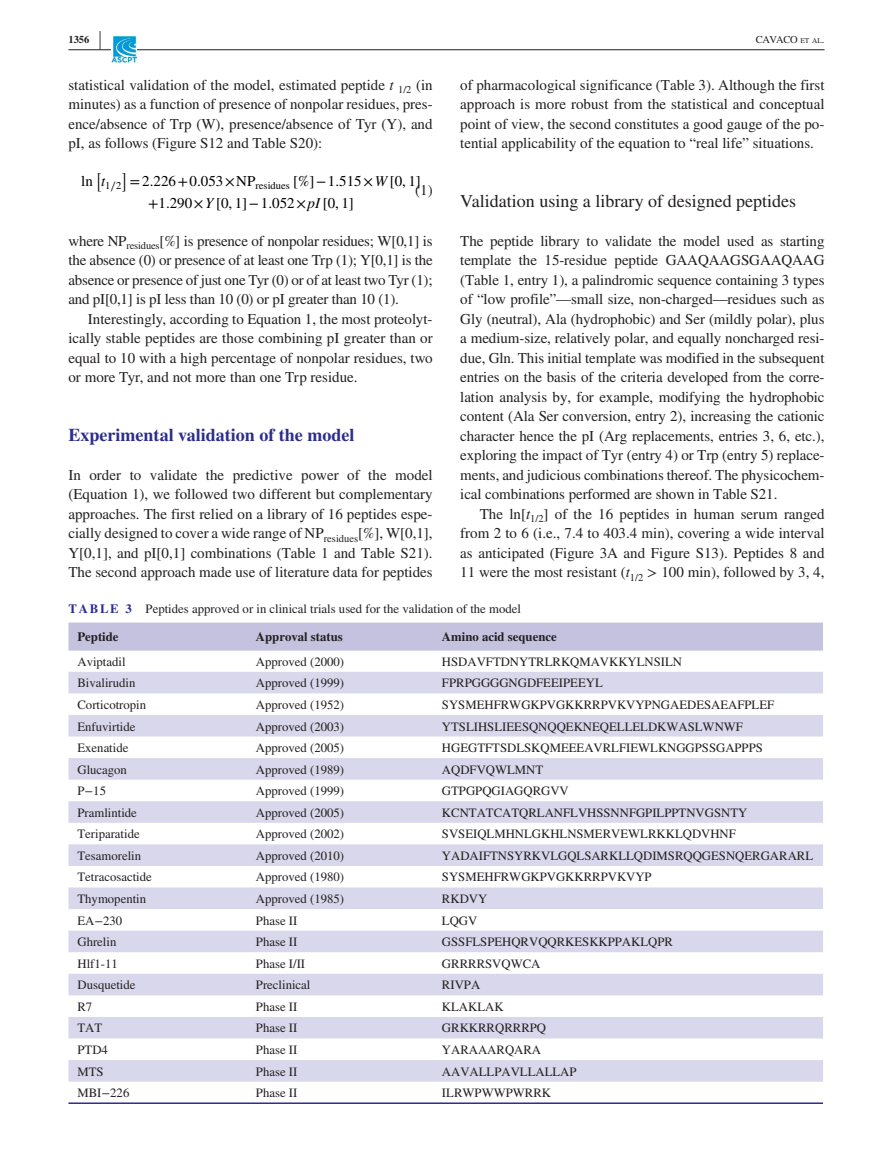
<style>
.page{position:relative;width:893px;height:1174px;background:#fff}
.page>*{position:absolute;margin:0;border:0;box-sizing:border-box;transform-origin:0 0}
.t1{font:700 25.95px "STIX";color:#231f20;scale:.36 1}
.t2{font:18px "STIX";color:#231f20}
.t3{font:700 18px "STIX";color:#2c2d8c}
.t4{font:15px/19.5px "STIX";color:#231f20;text-align:justify}
.t5{font:15px/22.4px "STIX General";color:#000}
.t6{font:15px "STIX Math Extensions";color:#000}
.t7{font:12.75px "STIX";color:#231f20}
.t8{font:700 12.75px "STIX";color:#231f20}
.t9{font:10.5px "STIX";letter-spacing:-.025em;color:#231f20}
.t10{font:700 10.5px "STIX";color:#231f20}
.t11{font:10.5px "STIX General";color:#000}
.s1{font-size:7.35px}
.s2{font-style:italic}
.s3{font-family:"STIX Math"}
.s4{font-weight:700;color:#2c2d8c}
</style>
<div class="page">
<hr style="left:68px;top:49px;width:756px;height:1px;background:#231f20">
<img style="left:111px;top:37px;width:26px;height:25px">
<div style="left:68px;top:622px;width:755px;height:28px;background:#c4c2df"></div>
<svg style="left:68px;top:672px;width:755px;height:409px;fill:#d9d7eb"></svg>
<hr style="left:68px;top:1102px;width:179px;height:2px;background:#2c2d8c">
<hr style="left:247px;top:1102px;width:186px;height:2px;background:#2c2d8c">
<hr style="left:433px;top:1102px;width:390px;height:2px;background:#2c2d8c">
<p class="t10" style="left:68px;top:33px;width:22px">1356</p>
<h1 class="t1" style="left:99px;top:25px;width:7px">|</h1>
<p class="t9" style="left:756px;top:32px;width:70px">CAVACO <span class="s1">et al</span>.</p>
<p class="t4" style="left:68px;top:76px;width:366px">statistical validation of the model, estimated peptide <span class="s2">t</span> <sub>1/2</sub> (in minutes) as a function of presence of nonpolar residues, pres&shy;ence/absence of Trp (W), presence/absence of Tyr (Y), and pI, as follows (Figure S12 and Table S20):</p>
<p class="t4" style="left:460px;top:76px;width:366px">of pharmacological significance (Table 3). Although the first approach is more robust from the statistical and conceptual point of view, the second constitutes a good gauge of the po&shy;tential applicability of the equation to “real life” situations.</p>
<p class="t5" style="left:81px;top:170px;width:13px">ln</p>
<p class="t6" style="left:95px;top:160px;width:7px">[</p>
<p class="t11" style="left:101px;top:182px;width:22px"><sup>t</sup>1<span class="s3">∕</span>2</p>
<p class="t6" style="left:122px;top:160px;width:7px">]</p>
<p class="t5" style="left:148px;top:170px;width:274px;text-indent:-18px"><span class="s3">=</span>2.226<span class="s3">+</span>0.053<span class="s3">×</span>NP<sub>residues</sub> <span class="s3">[%]−</span>1.515<span class="s3">×</span><span class="s2">W</span> <span class="s3">[</span>0, 1<span class="s3">] +</span>1.290<span class="s3">×</span><span class="s2">Y</span> <span class="s3">[</span>0, 1<span class="s3">]−</span>1.052<span class="s3">×</span><span class="s2">pI</span> <span class="s3">[</span>0, 1<span class="s3">]</span></p>
<p class="t4" style="left:415px;top:181px;width:19px">(1)</p>
<p class="t4" style="left:68px;top:232px;width:366px">where NP<sub>residues</sub>[%] is presence of nonpolar residues; W[0,1] is the absence (0) or presence of at least one Trp (1); Y[0,1] is the absence or presence of just one Tyr (0) or of at least two Tyr (1); and pI[0,1] is pI less than 10 (0) or pI greater than 10 (1).</p>
<p class="t4" style="left:68px;top:310px;width:366px;text-indent:20px">Interestingly, according to Equation 1, the most proteolyt&shy;ically stable peptides are those combining pI greater than or equal to 10 with a high percentage of nonpolar residues, two or more Tyr, and not more than one Trp residue.</p>
<p class="t3" style="left:68px;top:424px;width:287px">Experimental validation of the model</p>
<p class="t4" style="left:68px;top:466px;width:366px">In order to validate the predictive power of the model (Equation 1), we followed two different but complementary approaches. The first relied on a library of 16 peptides espe&shy;cially designed to cover a wide range of NP<sub>residues</sub>[%], W[0,1], Y[0,1], and pI[0,1] combinations (Table 1 and Table S21).<br>The second approach made use of literature data for peptides</p>
<p class="t2" style="left:460px;top:188px;width:337px">Validation using a library of designed peptides</p>
<p class="t4" style="left:460px;top:232px;width:366px">The peptide library to validate the model used as starting template the 15-residue peptide GAAQAAGSGAAQAAG (Table 1, entry 1), a palindromic sequence containing 3 types of “low profile”—small size, non-charged—residues such as Gly (neutral), Ala (hydrophobic) and Ser (mildly polar), plus a medium-size, relatively polar, and equally noncharged resi&shy;due, Gln. This initial template was modified in the subsequent entries on the basis of the criteria developed from the corre&shy;lation analysis by, for example, modifying the hydrophobic content (Ala Ser conversion, entry 2), increasing the cationic character hence the pI (Arg replacements, entries 3, 6, etc.), exploring the impact of Tyr (entry 4) or Trp (entry 5) replace&shy;ments, and judicious combinations thereof. The physicochem&shy;ical combinations performed are shown in Table S21.</p>
<p class="t4" style="left:460px;top:505px;width:366px;text-indent:19px">The ln[<span class="s2">t</span><sub>1/2</sub>] of the 16 peptides in human serum ranged from 2 to 6 (i.e., 7.4 to 403.4 min), covering a wide interval as anticipated (Figure 3A and Figure S13). Peptides 8 and 11 were the most resistant (<span class="s2">t</span><sub>1/2</sub> &gt; 100 min), followed by 3, 4,</p>
<p class="t7" style="left:68px;top:600px;width:454px"><span class="s4">TABLE 3</span> Peptides approved or in clinical trials used for the validation of the model</p>
<p class="t8" style="left:77px;top:629px;width:43px">Peptide</p>
<p class="t8" style="left:256px;top:629px;width:88px">Approval status</p>
<p class="t8" style="left:442px;top:629px;width:116px">Amino acid sequence</p>
<p class="t7" style="left:77px;top:653px;width:50px">Aviptadil</p>
<p class="t7" style="left:256px;top:653px;width:90px">Approved (2000)</p>
<p class="t7" style="left:442px;top:653px;width:242px">HSDAVFTDNYTRLRKQMAVKKYLNSILN</p>
<p class="t7" style="left:77px;top:674px;width:60px">Bivalirudin</p>
<p class="t7" style="left:256px;top:674px;width:90px">Approved (1999)</p>
<p class="t7" style="left:442px;top:674px;width:162px">FPRPGGGGNGDFEEIPEEYL</p>
<p class="t7" style="left:77px;top:696px;width:70px">Corticotropin</p>
<p class="t7" style="left:256px;top:696px;width:90px">Approved (1952)</p>
<p class="t7" style="left:442px;top:696px;width:334px">SYSMEHFRWGKPVGKKRRPVKVYPNGAEDESAEAFPLEF</p>
<p class="t7" style="left:77px;top:717px;width:60px">Enfuvirtide</p>
<p class="t7" style="left:256px;top:717px;width:90px">Approved (2003)</p>
<p class="t7" style="left:442px;top:717px;width:302px">YTSLIHSLIEESQNQQEKNEQELLELDKWASLWNWF</p>
<p class="t7" style="left:77px;top:739px;width:52px">Exenatide</p>
<p class="t7" style="left:256px;top:739px;width:90px">Approved (2005)</p>
<p class="t7" style="left:442px;top:739px;width:322px">HGEGTFTSDLSKQMEEEAVRLFIEWLKNGGPSSGAPPPS</p>
<p class="t7" style="left:77px;top:760px;width:51px">Glucagon</p>
<p class="t7" style="left:256px;top:760px;width:90px">Approved (1989)</p>
<p class="t7" style="left:442px;top:760px;width:103px">AQDFVQWLMNT</p>
<p class="t7" style="left:77px;top:782px;width:30px">P−15</p>
<p class="t7" style="left:256px;top:782px;width:90px">Approved (1999)</p>
<p class="t7" style="left:442px;top:782px;width:128px">GTPGPQGIAGQRGVV</p>
<p class="t7" style="left:77px;top:803px;width:61px">Pramlintide</p>
<p class="t7" style="left:256px;top:803px;width:90px">Approved (2005)</p>
<p class="t7" style="left:442px;top:803px;width:307px">KCNTATCATQRLANFLVHSSNNFGPILPPTNVGSNTY</p>
<p class="t7" style="left:77px;top:825px;width:64px">Teriparatide</p>
<p class="t7" style="left:256px;top:825px;width:90px">Approved (2002)</p>
<p class="t7" style="left:442px;top:825px;width:295px">SVSEIQLMHNLGKHLNSMERVEWLRKKLQDVHNF</p>
<p class="t7" style="left:77px;top:847px;width:65px">Tesamorelin</p>
<p class="t7" style="left:256px;top:847px;width:90px">Approved (2010)</p>
<p class="t7" style="left:442px;top:847px;width:373px">YADAIFTNSYRKVLGQLSARKLLQDIMSRQQGESNQERGARARL</p>
<p class="t7" style="left:77px;top:868px;width:76px">Tetracosactide</p>
<p class="t7" style="left:256px;top:868px;width:90px">Approved (1980)</p>
<p class="t7" style="left:442px;top:868px;width:211px">SYSMEHFRWGKPVGKKRRPVKVYP</p>
<p class="t7" style="left:77px;top:890px;width:70px">Thymopentin</p>
<p class="t7" style="left:256px;top:890px;width:90px">Approved (1985)</p>
<p class="t7" style="left:442px;top:890px;width:47px">RKDVY</p>
<p class="t7" style="left:77px;top:911px;width:46px">EA−230</p>
<p class="t7" style="left:256px;top:911px;width:43px">Phase II</p>
<p class="t7" style="left:442px;top:911px;width:37px">LQGV</p>
<p class="t7" style="left:77px;top:933px;width:40px">Ghrelin</p>
<p class="t7" style="left:256px;top:933px;width:43px">Phase II</p>
<p class="t7" style="left:442px;top:933px;width:232px">GSSFLSPEHQRVQQRKESKKPPAKLQPR</p>
<p class="t7" style="left:77px;top:954px;width:42px">Hlf1-11</p>
<p class="t7" style="left:256px;top:954px;width:51px">Phase I/II</p>
<p class="t7" style="left:442px;top:954px;width:100px">GRRRRSVQWCA</p>
<p class="t7" style="left:77px;top:976px;width:60px">Dusquetide</p>
<p class="t7" style="left:256px;top:976px;width:56px">Preclinical</p>
<p class="t7" style="left:442px;top:976px;width:40px">RIVPA</p>
<p class="t7" style="left:77px;top:997px;width:16px">R7</p>
<p class="t7" style="left:256px;top:997px;width:43px">Phase II</p>
<p class="t7" style="left:442px;top:997px;width:63px">KLAKLAK</p>
<p class="t7" style="left:77px;top:1019px;width:26px">TAT</p>
<p class="t7" style="left:256px;top:1019px;width:43px">Phase II</p>
<p class="t7" style="left:442px;top:1019px;width:106px">GRKKRRQRRRPQ</p>
<p class="t7" style="left:77px;top:1041px;width:32px">PTD4</p>
<p class="t7" style="left:256px;top:1041px;width:43px">Phase II</p>
<p class="t7" style="left:442px;top:1041px;width:101px">YARAAARQARA</p>
<p class="t7" style="left:77px;top:1062px;width:28px">MTS</p>
<p class="t7" style="left:256px;top:1062px;width:43px">Phase II</p>
<p class="t7" style="left:442px;top:1062px;width:136px">AAVALLPAVLLALLAP</p>
<p class="t7" style="left:77px;top:1084px;width:53px">MBI−226</p>
<p class="t7" style="left:256px;top:1084px;width:43px">Phase II</p>
<p class="t7" style="left:442px;top:1084px;width:111px">ILRWPWWPWRRK</p>
</div>
